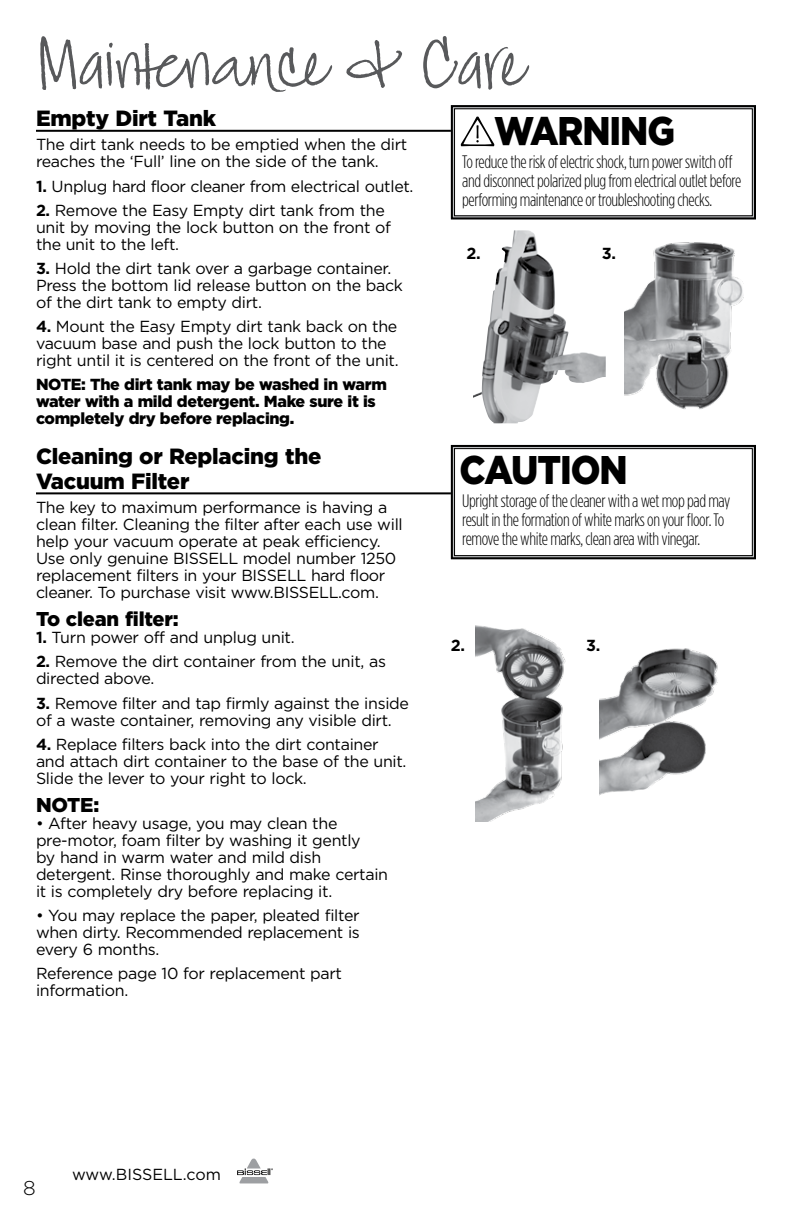
<style>
.page{position:relative;width:792px;height:1224px;background:#fff}
.page>*{position:absolute;margin:0;border:0;box-sizing:border-box;transform-origin:0 0}
.t1{font:72px "Jackie Sue BF";color:#58595b}
.t2{font:900 40px "Gotham";letter-spacing:-.03em;color:#000;scale:.9 1}
.t3{font:900 22px/25px "Gotham";letter-spacing:-.01em;color:#000}
.t4{font:900 20px "Gotham";letter-spacing:-.01em;color:#000}
.t5{font:300 20px "Gotham";color:#000}
.t6{font:300 18px/19px "Gotham Condensed";letter-spacing:-.02em;color:#000}
.t7{font:16px/17px "Gotham";letter-spacing:-.02em;color:#000}
.t8{font:900 16px/17px "Gotham";letter-spacing:-.02em;color:#000}
.t9{font:16px "Gotham";color:#000}
.t10{font:700 16px "Gotham";color:#000}
.s1{font-weight:700}
</style>
<div class="page">
<svg style="left:237px;top:1159px;width:36px;height:24px"></svg>
<hr style="left:36px;top:130px;width:720px;height:2px;background:#000">
<hr style="left:36px;top:492px;width:720px;height:2px;background:#000">
<svg style="left:450px;top:105px;width:306px;height:115px"></svg>
<img style="left:475px;top:625px;width:91px;height:197px">
<img style="left:599px;top:648px;width:119px;height:148px">
<img style="left:473px;top:230px;width:133px;height:193px">
<img style="left:625px;top:242px;width:119px;height:167px">
<svg style="left:450px;top:444px;width:306px;height:116px"></svg>
<div style="left:454px;top:448px;width:299px;height:108px;border:1px solid #000"></div>
<h1 class="t1" style="left:36px;top:21px;width:490px">Maintenance &amp; Care</h1>
<h3 class="t3" style="left:36px;top:105px;width:182px">Empty Dirt Tank</h3>
<p class="t7" style="left:36px;top:136px;width:373px">The dirt tank needs to be emptied when the dirt reaches the ‘Full’ line on the side of the tank.</p>
<p class="t7" style="left:36px;top:177px;width:379px"><span class="s1">1.</span> Unplug hard floor cleaner from electrical outlet.</p>
<p class="t7" style="left:36px;top:201px;width:357px"><span class="s1">2.</span> Remove the Easy Empty dirt tank from the unit by moving the lock button on the front of the unit to the left.</p>
<p class="t7" style="left:36px;top:260px;width:369px"><span class="s1">3.</span> Hold the dirt tank over a garbage container.<br>Press the bottom lid release button on the back of the dirt tank to empty dirt.</p>
<p class="t7" style="left:36px;top:318px;width:364px"><span class="s1">4.</span> Mount the Easy Empty dirt tank back on the vacuum base and push the lock button to the right until it is centered on the front of the unit.</p>
<p class="t8" style="left:36px;top:376px;width:352px">NOTE: The dirt tank may be washed in warm water with a mild detergent. Make sure it is completely dry before replacing.</p>
<h3 class="t3" style="left:36px;top:443px;width:287px">Cleaning or Replacing the<br>Vacuum Filter</h3>
<p class="t7" style="left:36px;top:499px;width:368px">The key to maximum performance is having a clean filter. Cleaning the filter after each use will help your vacuum operate at peak efficiency.<br>Use only genuine BISSELL model number 1250 replacement filters in your BISSELL hard floor cleaner. To purchase visit www.BISSELL.com.</p>
<p class="t4" style="left:36px;top:608px;width:144px">To clean filter:</p>
<p class="t7" style="left:36px;top:629px;width:260px"><span class="s1">1.</span> Turn power off and unplug unit.</p>
<p class="t7" style="left:36px;top:653px;width:351px"><span class="s1">2.</span> Remove the dirt container from the unit, as directed above.</p>
<p class="t7" style="left:36px;top:694px;width:375px"><span class="s1">3.</span> Remove filter and tap firmly against the inside of a waste container, removing any visible dirt.</p>
<p class="t7" style="left:36px;top:735px;width:372px"><span class="s1">4.</span> Replace filters back into the dirt container and attach dirt container to the base of the unit.<br>Slide the lever to your right to lock.</p>
<p class="t4" style="left:36px;top:793px;width:65px">NOTE:</p>
<p class="t7" style="left:36px;top:815px;width:354px">• After heavy usage, you may clean the pre-motor, foam filter by washing it gently<br>by hand in warm water and mild dish detergent. Rinse thoroughly and make certain it is completely dry before replacing it.</p>
<p class="t7" style="left:36px;top:907px;width:325px;text-align:justify">• You may replace the paper, pleated filter when dirty. Recommended replacement is every 6 months.</p>
<p class="t7" style="left:36px;top:965px;width:308px">Reference page 10 for replacement part information.</p>
<h2 class="t2" style="left:494px;top:107px;width:203px">WARNING</h2>
<p class="t6" style="left:462px;top:152px;width:281px">To reduce the risk of electric shock, turn power switch off and disconnect polarized plug from electrical outlet before performing maintenance or troubleshooting checks.</p>
<p class="t10" style="left:467px;top:245px;width:16px">2.</p>
<p class="t10" style="left:602px;top:245px;width:16px">3.</p>
<h2 class="t2" style="left:460px;top:447px;width:188px">CAUTION</h2>
<p class="t6" style="left:462px;top:492px;width:270px">Upright storage of the cleaner with a wet mop pad may result in the formation of white marks on your floor. To remove the white marks, clean area with vinegar.</p>
<p class="t10" style="left:451px;top:636px;width:16px">2.</p>
<p class="t10" style="left:586px;top:636px;width:16px">3.</p>
<p class="t5" style="left:23px;top:1177px;width:14px">8</p>
<p class="t9" style="left:72px;top:1166px;width:150px">www.BISSELL.com</p>
</div>
